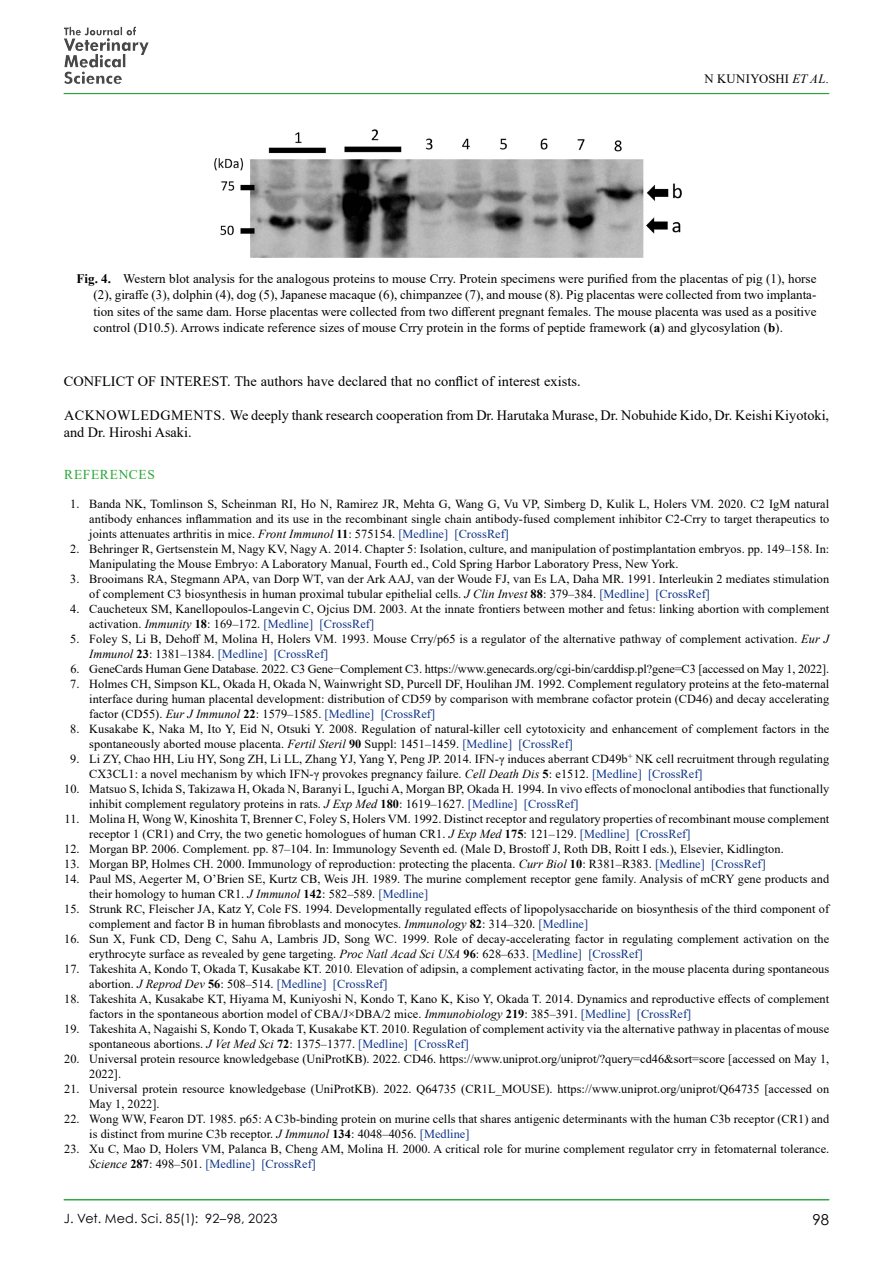
<style>
.page{position:relative;width:893px;height:1263px;background:#fff}
.page>*{position:absolute;margin:0;border:0;box-sizing:border-box;transform-origin:0 0}
.t1{font:15px "Century Gothic";color:#000}
.t2{font:14.25px/17.2px "Times New Roman";color:#000}
.t3{font:13.5px "Times New Roman";letter-spacing:.045em;color:#2aa738}
.t4{font:13.05px/16.5px "Times New Roman";color:#000;text-align:justify}
.t5{font:12.75px "Century Gothic";letter-spacing:.015em;color:#000}
.t6{font:12.75px "Times New Roman";letter-spacing:.02em;color:#000}
.t7{font:12.3px/15px "Times New Roman";letter-spacing:.005em;color:#000}
.s1{font-style:italic}
.s2{font-weight:700}
.s3{color:#0c3388}
</style>
<div class="page">
<img style="left:64px;top:27px;width:74px;height:24px">
<hr style="left:64px;top:93px;width:765px;height:1px;background:#2aa738">
<hr style="left:64px;top:1199px;width:765px;height:1px;background:#2aa738">
<img style="left:214px;top:130px;width:468px;height:127px">
<p class="t6" style="left:705px;top:70px;width:126px">N KUNIYOSHI <span class="s1">ET AL.</span></p>
<p class="t4" style="left:94px;top:270px;width:724px;text-indent:-17px"><span class="s2">Fig. 4.</span> Western blot analysis for the analogous proteins to mouse Crry. Protein specimens were purified from the placentas of pig (1), horse (2), giraffe (3), dolphin (4), dog (5), Japanese macaque (6), chimpanzee (7), and mouse (8). Pig placentas were collected from two implanta&shy;tion sites of the same dam. Horse placentas were collected from two different pregnant females. The mouse placenta was used as a positive control (D10.5). Arrows indicate reference sizes of mouse Crry protein in the forms of peptide framework (<span class="s2">a</span>) and glycosylation (<span class="s2">b</span>).</p>
<p class="t2" style="left:64px;top:372px;width:518px">CONFLICT OF INTEREST. The authors have declared that no conflict of interest exists.</p>
<p class="t2" style="left:64px;top:406px;width:767px">ACKNOWLEDGMENTS. We deeply thank research cooperation from Dr. Harutaka Murase, Dr. Nobuhide Kido, Dr. Keishi Kiyotoki, and Dr. Hiroshi Asaki.</p>
<p class="t3" style="left:64px;top:465px;width:92px">REFERENCES</p>
<p class="t7" style="left:89px;top:496px;width:742px;text-align:justify;text-indent:-19px">1. Banda NK, Tomlinson S, Scheinman RI, Ho N, Ramirez JR, Mehta G, Wang G, Vu VP, Simberg D, Kulik L, Holers VM. 2020. C2 IgM natural antibody enhances inflammation and its use in the recombinant single chain antibody-fused complement inhibitor C2-Crry to target therapeutics to joints attenuates arthritis in mice. <span class="s1">Front Immunol</span> <span class="s2">11</span>: 575154. <span class="s3">[Medline] [CrossRef]</span></p>
<p class="t7" style="left:89px;top:541px;width:741px;text-indent:-19px">2. Behringer R, Gertsenstein M, Nagy KV, Nagy A. 2014. Chapter 5: Isolation, culture, and manipulation of postimplantation embryos. pp. 149–158. In:<br>Manipulating the Mouse Embryo: A Laboratory Manual, Fourth ed., Cold Spring Harbor Laboratory Press, New York.</p>
<p class="t7" style="left:89px;top:571px;width:741px;text-indent:-19px">3. Brooimans RA, Stegmann APA, van Dorp WT, van der Ark AAJ, van der Woude FJ, van Es LA, Daha MR. 1991. Interleukin 2 mediates stimulation of complement C3 biosynthesis in human proximal tubular epithelial cells. <span class="s1">J Clin Invest</span> <span class="s2">88</span>: 379–384. <span class="s3">[Medline] [CrossRef]</span></p>
<p class="t7" style="left:89px;top:601px;width:741px;text-indent:-19px">4. Caucheteux SM, Kanellopoulos-Langevin C, Ojcius DM. 2003. At the innate frontiers between mother and fetus: linking abortion with complement activation. <span class="s1">Immunity</span> <span class="s2">18</span>: 169–172. <span class="s3">[Medline] [CrossRef]</span></p>
<p class="t7" style="left:89px;top:631px;width:741px;text-indent:-19px">5. Foley S, Li B, Dehoff M, Molina H, Holers VM. 1993. Mouse Crry/p65 is a regulator of the alternative pathway of complement activation. <span class="s1">Eur J<br>Immunol</span> <span class="s2">23</span>: 1381–1384. <span class="s3">[Medline] [CrossRef]</span></p>
<p class="t7" style="left:70px;top:661px;width:760px">6. GeneCards Human Gene Database. 2022. C3 Gene−Complement C3. https://www.genecards.org/cgi-bin/carddisp.pl?gene=C3 [accessed on May 1, 2022].</p>
<p class="t7" style="left:89px;top:676px;width:741px;text-align:justify;text-indent:-19px">7. Holmes CH, Simpson KL, Okada H, Okada N, Wainwright SD, Purcell DF, Houlihan JM. 1992. Complement regulatory proteins at the feto-maternal interface during human placental development: distribution of CD59 by comparison with membrane cofactor protein (CD46) and decay accelerating factor (CD55). <span class="s1">Eur J Immunol</span> <span class="s2">22</span>: 1579–1585. <span class="s3">[Medline] [CrossRef]</span></p>
<p class="t7" style="left:89px;top:721px;width:741px;text-indent:-19px">8. Kusakabe K, Naka M, Ito Y, Eid N, Otsuki Y. 2008. Regulation of natural-killer cell cytotoxicity and enhancement of complement factors in the spontaneously aborted mouse placenta. <span class="s1">Fertil Steril</span> <span class="s2">90</span> Suppl: 1451–1459. <span class="s3">[Medline] [CrossRef]</span></p>
<p class="t7" style="left:89px;top:751px;width:741px;text-indent:-19px">9. Li ZY, Chao HH, Liu HY, Song ZH, Li LL, Zhang YJ, Yang Y, Peng JP. 2014. IFN-γ induces aberrant CD49b<sup>+</sup> NK cell recruitment through regulating<br>CX3CL1: a novel mechanism by which IFN-γ provokes pregnancy failure. <span class="s1">Cell Death Dis</span> <span class="s2">5</span>: e1512. <span class="s3">[Medline] [CrossRef]</span></p>
<p class="t7" style="left:89px;top:781px;width:741px;text-indent:-25px">10. Matsuo S, Ichida S, Takizawa H, Okada N, Baranyi L, Iguchi A, Morgan BP, Okada H. 1994. In vivo effects of monoclonal antibodies that functionally inhibit complement regulatory proteins in rats. <span class="s1">J Exp Med</span> <span class="s2">180</span>: 1619–1627. <span class="s3">[Medline] [CrossRef]</span></p>
<p class="t7" style="left:89px;top:811px;width:741px;text-indent:-25px">11. Molina H, Wong W, Kinoshita T, Brenner C, Foley S, Holers VM. 1992. Distinct receptor and regulatory properties of recombinant mouse complement receptor 1 (CR1) and Crry, the two genetic homologues of human CR1. <span class="s1">J Exp Med</span> <span class="s2">175</span>: 121–129. <span class="s3">[Medline] [CrossRef]</span></p>
<p class="t7" style="left:64px;top:841px;width:721px">12. Morgan BP. 2006. Complement. pp. 87–104. In: Immunology Seventh ed. (Male D, Brostoff J, Roth DB, Roitt I eds.), Elsevier, Kidlington.</p>
<p class="t7" style="left:64px;top:856px;width:703px">13. Morgan BP, Holmes CH. 2000. Immunology of reproduction: protecting the placenta. <span class="s1">Curr Biol</span> <span class="s2">10</span>: R381–R383. <span class="s3">[Medline] [CrossRef]</span></p>
<p class="t7" style="left:89px;top:871px;width:741px;text-indent:-25px">14. Paul MS, Aegerter M, O’Brien SE, Kurtz CB, Weis JH. 1989. The murine complement receptor gene family. Analysis of mCRY gene products and their homology to human CR1. <span class="s1">J Immunol</span> <span class="s2">142</span>: 582–589. <span class="s3">[Medline]</span></p>
<p class="t7" style="left:89px;top:901px;width:741px;text-indent:-25px">15. Strunk RC, Fleischer JA, Katz Y, Cole FS. 1994. Developmentally regulated effects of lipopolysaccharide on biosynthesis of the third component of complement and factor B in human fibroblasts and monocytes. <span class="s1">Immunology</span> <span class="s2">82</span>: 314–320. <span class="s3">[Medline]</span></p>
<p class="t7" style="left:89px;top:931px;width:741px;text-indent:-25px">16. Sun X, Funk CD, Deng C, Sahu A, Lambris JD, Song WC. 1999. Role of decay-accelerating factor in regulating complement activation on the erythrocyte surface as revealed by gene targeting. <span class="s1">Proc Natl Acad Sci USA</span> <span class="s2">96</span>: 628–633. <span class="s3">[Medline] [CrossRef]</span></p>
<p class="t7" style="left:89px;top:961px;width:741px;text-indent:-25px">17. Takeshita A, Kondo T, Okada T, Kusakabe KT. 2010. Elevation of adipsin, a complement activating factor, in the mouse placenta during spontaneous abortion. <span class="s1">J Reprod Dev</span> <span class="s2">56</span>: 508–514. <span class="s3">[Medline] [CrossRef]</span></p>
<p class="t7" style="left:89px;top:991px;width:741px;text-indent:-25px">18. Takeshita A, Kusakabe KT, Hiyama M, Kuniyoshi N, Kondo T, Kano K, Kiso Y, Okada T. 2014. Dynamics and reproductive effects of complement factors in the spontaneous abortion model of CBA/J×DBA/2 mice. <span class="s1">Immunobiology</span> <span class="s2">219</span>: 385–391. <span class="s3">[Medline] [CrossRef]</span></p>
<p class="t7" style="left:89px;top:1021px;width:741px;text-indent:-25px">19. Takeshita A, Nagaishi S, Kondo T, Okada T, Kusakabe KT. 2010. Regulation of complement activity via the alternative pathway in placentas of mouse spontaneous abortions. <span class="s1">J Vet Med Sci</span> <span class="s2">72</span>: 1375–1377. <span class="s3">[Medline] [CrossRef]</span></p>
<p class="t7" style="left:89px;top:1051px;width:741px;text-indent:-25px">20. Universal protein resource knowledgebase (UniProtKB). 2022. CD46. https://www.uniprot.org/uniprot/?query=cd46&amp;sort=score [accessed on May 1,<br>2022].</p>
<p class="t7" style="left:89px;top:1081px;width:741px;text-indent:-25px">21. Universal protein resource knowledgebase (UniProtKB). 2022. Q64735 (CR1L_MOUSE). https://www.uniprot.org/uniprot/Q64735 [accessed on<br>May 1, 2022].</p>
<p class="t7" style="left:89px;top:1111px;width:741px;text-indent:-25px">22. Wong WW, Fearon DT. 1985. p65: A C3b-binding protein on murine cells that shares antigenic determinants with the human C3b receptor (CR1) and is distinct from murine C3b receptor. <span class="s1">J Immunol</span> <span class="s2">134</span>: 4048–4056. <span class="s3">[Medline]</span></p>
<p class="t7" style="left:89px;top:1141px;width:741px;text-indent:-25px">23. Xu C, Mao D, Holers VM, Palanca B, Cheng AM, Molina H. 2000. A critical role for murine complement regulator crry in fetomaternal tolerance.<br><span class="s1">Science</span> <span class="s2">287</span>: 498–501. <span class="s3">[Medline] [CrossRef]</span></p>
<p class="t5" style="left:64px;top:1209px;width:215px">J. Vet. Med. Sci. 85(1): 92–98, 2023</p>
<p class="t1" style="left:813px;top:1209px;width:18px">98</p>
</div>
